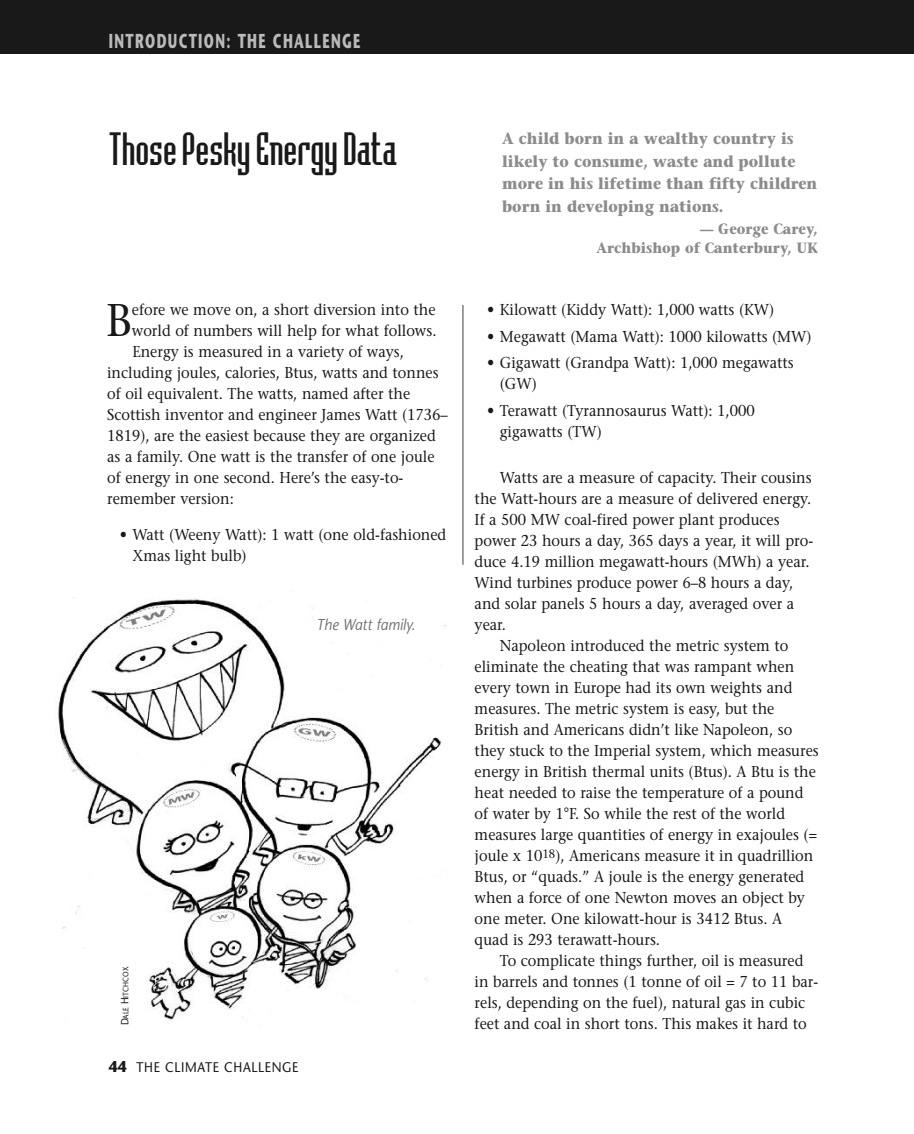
<style>
.page{position:relative;width:914px;height:1134px;background:#fff}
.page>*{position:absolute;margin:0;border:0;box-sizing:border-box;transform-origin:0 0}
.t1{font:49px "Badloc ICG";color:#191919;scale:.9 1}
.t2{font:45.68px "Stone Serif";color:#191919;scale:.92 1}
.t3{font:700 20.12px "Stone Sans";letter-spacing:.1em;color:#bababa;scale:.65 1}
.t4{font:700 16.1px/22.8px "Stone Serif";color:#8c8c8c;scale:.9 1}
.t5{font:15.75px/21px "Stone Serif";color:#191919;scale:.92 1}
.t6{font:italic 15.75px "Stone Sans";color:#757575;scale:.9 1}
.t7{font:700 14.88px/18.4px "Stone Serif";color:#8c8c8c;text-align:right;scale:.9 1}
.t8{font:14px "Stone Sans";letter-spacing:.05em;color:#191919;scale:.9 1}
.t9{font:7.88px "Stone Sans";color:#191919;scale:.9 1}
.s1{font-size:10.5px}
.s2{font-weight:700;font-size:15.75px}
.s3{font-family:"Stone Sans"}
</style>
<div class="page">
<div style="left:0;top:0;width:914px;height:54px;background:#191919"></div>
<hr style="left:462px;top:305px;width:1px;height:260px;background:#757575">
<img style="left:55px;top:597px;width:391px;height:423px">
<p class="t3" style="left:109px;top:33px;width:388px">INTRODUCTION: THE CHALLENGE</p>
<h1 class="t1" style="left:109px;top:119px;width:322px">ThosePeskyEnergyData</h1>
<h2 class="t2" style="left:106px;top:302px;width:30px">B</h2>
<p class="t5" style="left:132px;top:301px;width:331px">efore we move on, a short diversion into the</p>
<p class="t5" style="left:132px;top:322px;width:332px">world of numbers will help for what follows.</p>
<p class="t5" style="left:132px;top:343px;width:297px">Energy is measured in a variety of ways,</p>
<p class="t5" style="left:107px;top:364px;width:362px">including joules, calories, Btus, watts and tonnes</p>
<p class="t5" style="left:107px;top:385px;width:331px">of oil equivalent. The watts, named after the</p>
<p class="t5" style="left:107px;top:406px;width:372px">Scottish inventor and engineer James Watt (1736–</p>
<p class="t5" style="left:107px;top:427px;width:359px">1819), are the easiest because they are organized</p>
<p class="t5" style="left:107px;top:448px;width:357px">as a family. One watt is the transfer of one joule</p>
<p class="t5" style="left:107px;top:469px;width:323px">of energy in one second. Here’s the easy-to-</p>
<p class="t5" style="left:107px;top:490px;width:139px">remember version:</p>
<p class="t5" style="left:132px;top:526px;width:343px;text-indent:-13px">• Watt (Weeny Watt): 1 watt (one old-fashioned<br>Xmas light bulb)</p>
<p class="t6" style="left:316px;top:618px;width:111px">The Watt family.</p>
<p class="t9" style="left:123px;top:1025px;width:67px;rotate:-90deg"><span class="s1">D</span>ALE <span class="s1">H</span>ITCHCOX</p>
<p class="t8" style="left:109px;top:1061px;width:212px"><span class="s2">44</span> THE CLIMATE CHALLENGE</p>
<p class="t4" style="left:502px;top:129px;width:352px">A child born in a wealthy country is likely to consume, waste and pollute more in his lifetime than fifty children born in developing nations.</p>
<p class="t7" style="left:596px;top:222px;width:247px"><span class="s3">—</span> George Carey,<br>Archbishop of Canterbury, UK</p>
<p class="t5" style="left:487px;top:301px;width:313px">• Kilowatt (Kiddy Watt): 1,000 watts (KW)</p>
<p class="t5" style="left:487px;top:327px;width:354px">• Megawatt (Mama Watt): 1000 kilowatts (MW)</p>
<p class="t5" style="left:500px;top:354px;width:321px;text-indent:-13px">• Gigawatt (Grandpa Watt): 1,000 megawatts (GW)</p>
<p class="t5" style="left:500px;top:402px;width:278px;text-indent:-13px">• Terawatt (Tyrannosaurus Watt): 1,000 gigawatts (TW)</p>
<p class="t5" style="left:500px;top:469px;width:340px">Watts are a measure of capacity. Their cousins</p>
<p class="t5" style="left:474px;top:490px;width:367px">the Watt-hours are a measure of delivered energy.</p>
<p class="t5" style="left:474px;top:511px;width:333px">If a 500 MW coal-fired power plant produces</p>
<p class="t5" style="left:474px;top:532px;width:369px">power 23 hours a day, 365 days a year, it will pro-</p>
<p class="t5" style="left:474px;top:553px;width:365px">duce 4.19 million megawatt-hours (MWh) a year.</p>
<p class="t5" style="left:474px;top:574px;width:348px">Wind turbines produce power 6–8 hours a day,</p>
<p class="t5" style="left:474px;top:595px;width:349px">and solar panels 5 hours a day, averaged over a</p>
<p class="t5" style="left:474px;top:616px;width:35px">year.</p>
<p class="t5" style="left:500px;top:637px;width:315px">Napoleon introduced the metric system to</p>
<p class="t5" style="left:474px;top:658px;width:349px">eliminate the cheating that was rampant when</p>
<p class="t5" style="left:474px;top:679px;width:347px">every town in Europe had its own weights and</p>
<p class="t5" style="left:474px;top:700px;width:327px">measures. The metric system is easy, but the</p>
<p class="t5" style="left:474px;top:721px;width:347px">British and Americans didn’t like Napoleon, so</p>
<p class="t5" style="left:474px;top:742px;width:375px">they stuck to the Imperial system, which measures</p>
<p class="t5" style="left:474px;top:763px;width:372px">energy in British thermal units (Btus). A Btu is the</p>
<p class="t5" style="left:474px;top:784px;width:359px">heat needed to raise the temperature of a pound</p>
<p class="t5" style="left:474px;top:805px;width:339px">of water by 1°F. So while the rest of the world</p>
<p class="t5" style="left:474px;top:826px;width:373px">measures large quantities of energy in exajoules (=</p>
<p class="t5" style="left:474px;top:847px;width:370px">joule x 10<sup>18</sup>), Americans measure it in quadrillion</p>
<p class="t5" style="left:474px;top:868px;width:360px">Btus, or “quads.” A joule is the energy generated</p>
<p class="t5" style="left:474px;top:889px;width:360px">when a force of one Newton moves an object by</p>
<p class="t5" style="left:474px;top:910px;width:335px">one meter. One kilowatt-hour is 3412 Btus. A</p>
<p class="t5" style="left:474px;top:931px;width:203px">quad is 293 terawatt-hours.</p>
<p class="t5" style="left:500px;top:952px;width:331px">To complicate things further, oil is measured</p>
<p class="t5" style="left:474px;top:973px;width:375px">in barrels and tonnes (1 tonne of oil = 7 to 11 bar-</p>
<p class="t5" style="left:474px;top:994px;width:361px">rels, depending on the fuel), natural gas in cubic</p>
<p class="t5" style="left:474px;top:1015px;width:362px">feet and coal in short tons. This makes it hard to</p>
</div>
